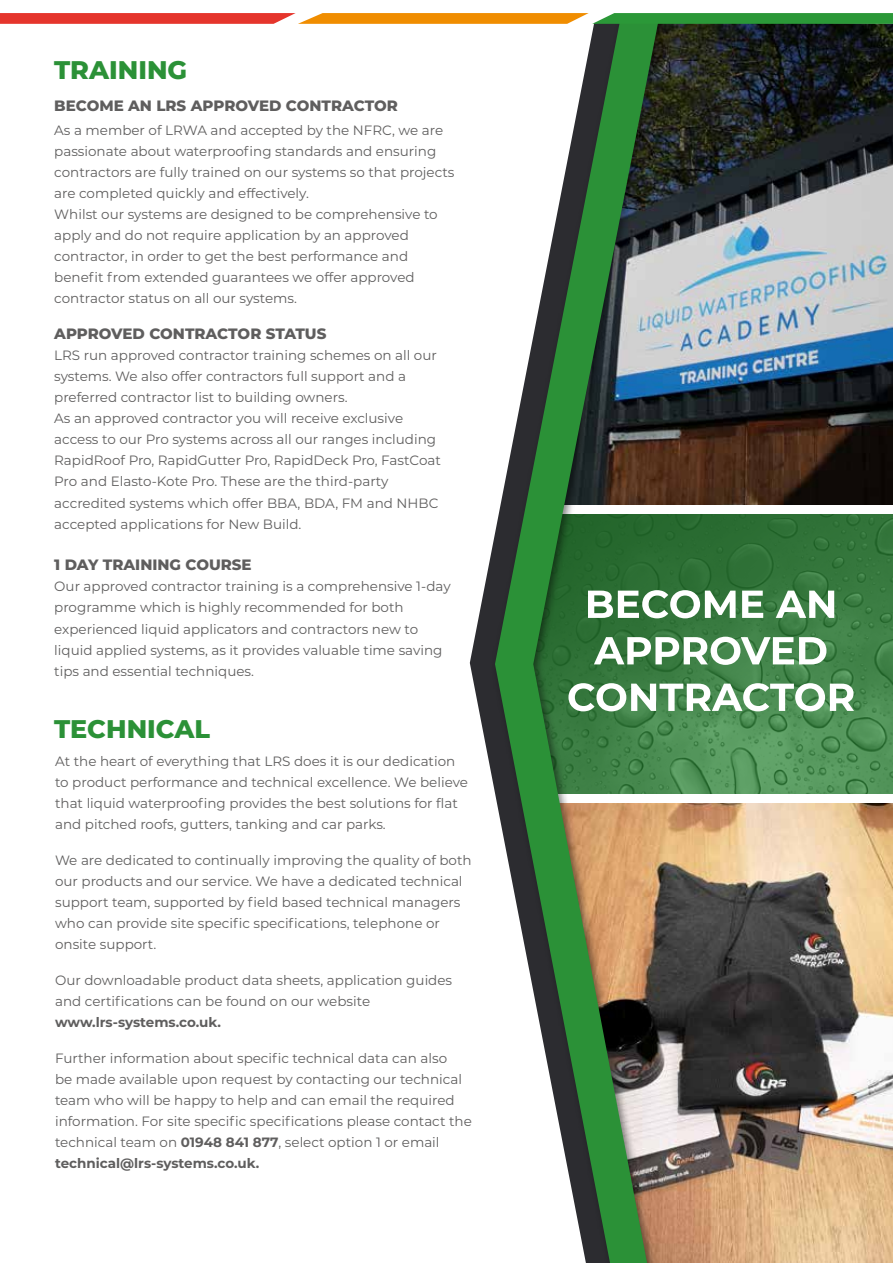
<style>
.page{position:relative;width:893px;height:1263px;background:#fff}
.page>*{position:absolute;margin:0;border:0;box-sizing:border-box;transform-origin:0 0}
.t1{font:800 25.5px "Montserrat";color:#2b9137}
.t2{font:800 15px "Montserrat";color:#5f5e5e}
.t3{font:13.5px/21px "Montserrat";color:#5f5e5e}
.t4{font:700 13.5px "Montserrat";letter-spacing:-.005em;color:#5f5e5e}
.s1{font-weight:700}
</style>
<div class="page">
<svg style="left:674px;top:514px;width:219px;height:280px;background:#418349"></svg>
<img style="left:674px;top:24px;width:219px;height:481px">
<img style="left:674px;top:803px;width:219px;height:460px">
<svg style="left:470px;top:559px;width:20px;height:208px"></svg>
<div style="left:490px;top:0;width:184px;height:1263px;background:#000;opacity:.5"></div>
<svg style="left:495px;top:0;width:167px;height:1263px"></svg>
<svg style="left:568px;top:683px;width:286px;height:28px"></svg>
<svg style="left:594px;top:637px;width:232px;height:28px"></svg>
<svg style="left:588px;top:590px;width:246px;height:28px"></svg>
<div style="left:579px;top:0;width:125px;height:22px;background:#fff"></div>
<svg style="left:0;top:13px;width:893px;height:11px;background:#ad7c31"></svg>
<h1 class="t1" style="left:54px;top:51px;width:135px">TRAINING</h1>
<p class="t2" style="left:54px;top:95px;width:345px">BECOME AN LRS APPROVED CONTRACTOR</p>
<p class="t3" style="left:54px;top:120px;width:402px">As a member of LRWA and accepted by the NFRC, we are passionate about waterproofing standards and ensuring contractors are fully trained on our systems so that projects are completed quickly and effectively.<br>Whilst our systems are designed to be comprehensive to apply and do not require application by an approved contractor, in order to get the best performance and benefit from extended guarantees we offer approved contractor status on all our systems.</p>
<p class="t2" style="left:54px;top:323px;width:274px">APPROVED CONTRACTOR STATUS</p>
<p class="t3" style="left:54px;top:345px;width:388px">LRS run approved contractor training schemes on all our systems. We also offer contractors full support and a preferred contractor list to building owners.<br>As an approved contractor you will receive exclusive access to our Pro systems across all our ranges including RapidRoof Pro, RapidGutter Pro, RapidDeck Pro, FastCoat Pro and Elasto-Kote Pro. These are the third-party accredited systems which offer BBA, BDA, FM and NHBC accepted applications for New Build.</p>
<p class="t2" style="left:54px;top:554px;width:199px">1 DAY TRAINING COURSE</p>
<p class="t3" style="left:54px;top:576px;width:398px">Our approved contractor training is a comprehensive 1-day programme which is highly recommended for both experienced liquid applicators and contractors new to liquid applied systems, as it provides valuable time saving tips and essential techniques.</p>
<h1 class="t1" style="left:54px;top:710px;width:157px">TECHNICAL</h1>
<p class="t3" style="left:55px;top:750px;width:414px">At the heart of everything that LRS does it is our dedication to product performance and technical excellence. We believe that liquid waterproofing provides the best solutions for flat and pitched roofs, gutters, tanking and car parks.</p>
<p class="t3" style="left:55px;top:849px;width:418px">We are dedicated to continually improving the quality of both our products and our service. We have a dedicated technical support team, supported by field based technical managers who can provide site specific specifications, telephone or onsite support.</p>
<p class="t3" style="left:55px;top:969px;width:399px">Our downloadable product data sheets, application guides and certifications can be found on our website</p>
<p class="t4" style="left:55px;top:1013px;width:167px">www.lrs-systems.co.uk.</p>
<p class="t3" style="left:55px;top:1047px;width:418px">Further information about specific technical data can also<br>be made available upon request by contacting our technical team who will be happy to help and can email the required information. For site specific specifications please contact the technical team on <span class="s1">01948 841 877</span>, select option 1 or email <span class="s1">technical@lrs-systems.co.uk.</span></p>
</div>
